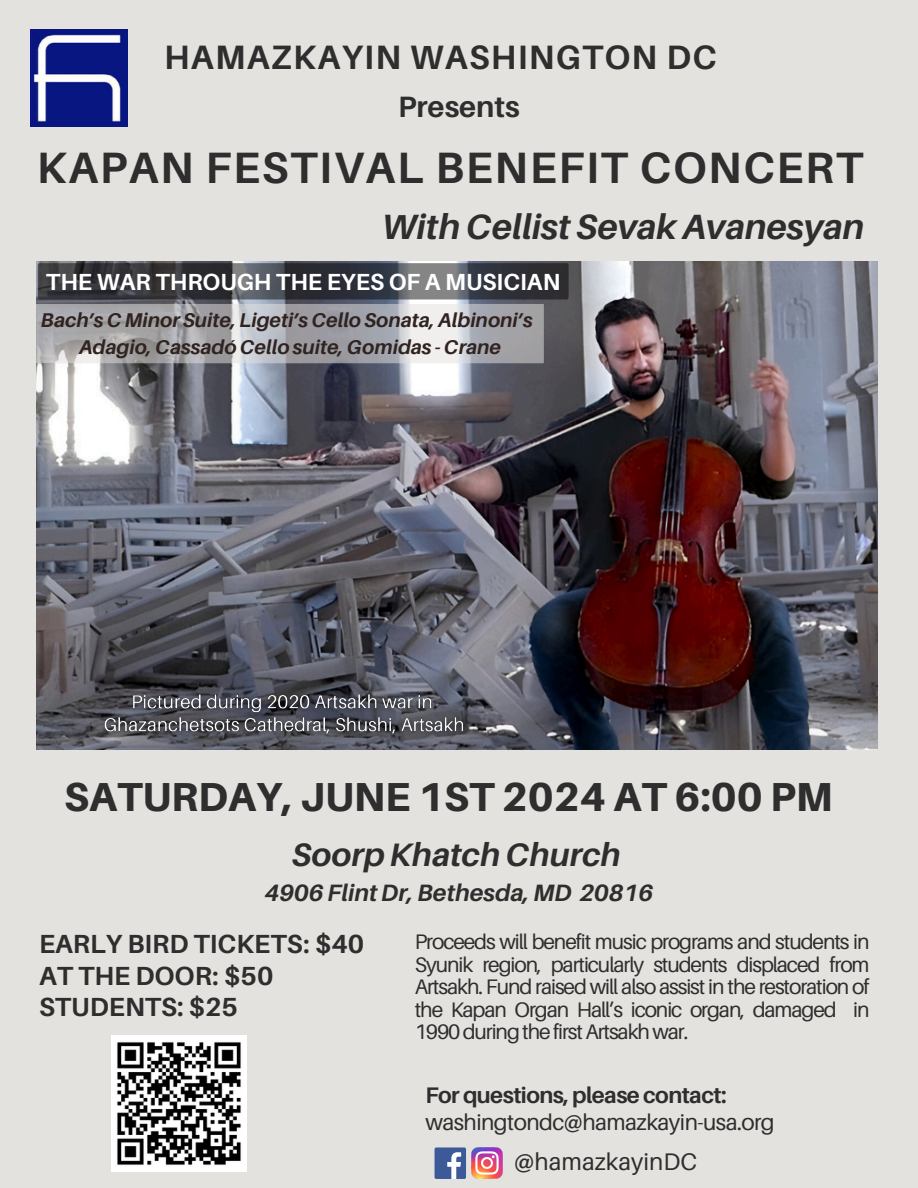
<style>
.page{position:relative;width:918px;height:1188px;background:#e4e2df}
.page>*{position:absolute;margin:0;border:0;box-sizing:border-box;transform-origin:0 0}
.t1{font:700 43.95px "Aileron";letter-spacing:.04em;color:#2e2e2e}
.t2{font:800 40.5px "Aileron";color:#2e2e2e}
.t3{font:italic 700 35.1px "Aileron";color:#2e2e2e}
.t4{font:700 33.9px "Aileron";letter-spacing:.04em;color:#2e2e2e}
.t5{font:italic 700 32.55px "Aileron";color:#2e2e2e}
.t6{font:700 29.4px "Aileron";color:#2e2e2e}
.t7{font:700 26.25px/31.5px "Aileron";color:#2e2e2e}
.t8{font:24px "Aileron";color:#2e2e2e}
.t9{font:italic 700 23.7px "Aileron";color:#2e2e2e}
.t10{font:700 23.25px "Aileron";color:#fff}
.t11{font:22.5px "Aileron";letter-spacing:-.025em;color:#2e2e2e}
.t12{font:700 22.5px "Aileron";letter-spacing:-.025em;color:#2e2e2e}
.t13{font:21px/22.5px "Aileron";letter-spacing:-.05em;color:#2e2e2e;text-align:justify}
.t14{font:italic 700 19.95px "Aileron";color:#302320}
.s1{font-family:"Noto Sans Armenian"}
</style>
<div class="page">
<img style="left:37px;top:261px;width:840px;height:489px">
<img style="left:31px;top:30px;width:97px;height:97px">
<div style="left:435px;top:1147px;width:31px;height:32px;background:#3d5a98;border-radius:2px"></div>
<svg style="left:447px;top:1152px;width:14px;height:27px"></svg>
<img style="left:471px;top:1147px;width:32px;height:32px">
<img style="left:112px;top:1036px;width:135px;height:136px">
<img style="left:91px;top:684px;width:382px;height:60px">
<div style="left:38px;top:263px;width:531px;height:37px;background:#000;border-radius:2px;opacity:.48"></div>
<div style="left:33px;top:304px;width:511px;height:59px;background:#e4e2df;opacity:.53"></div>
<h5 class="t4" style="left:164px;top:36px;width:554px">HAMAZKAYIN WASHINGTON DC</h5>
<p class="t6" style="left:398px;top:89px;width:123px">Presents</p>
<h1 class="t1" style="left:37px;top:140px;width:828px">KAPAN FESTIVAL BENEFIT CONCERT</h1>
<h3 class="t3" style="left:382px;top:205px;width:484px">With Cellist Sevak Avanesyan</h3>
<p class="t10" style="left:46px;top:267px;width:516px">THE WAR THROUGH THE EYES OF A MUSICIAN</p>
<p class="t14" style="left:41px;top:307px;width:493px">Bach’s C Minor Suite, Ligeti’s Cello Sonata, Albinoni’s</p>
<p class="t14" style="left:79px;top:334px;width:424px">Adagio, Cassadó Cello suite, Gomidas - Crane</p>
<p class="t2" style="left:64px;top:772px;width:770px">SATURDAY, JUNE 1ST 2024 AT 6:00 PM</p>
<p class="t5" style="left:292px;top:834px;width:330px">Soorp Khatch Church</p>
<p class="t9" style="left:265px;top:878px;width:390px">4906 Flint Dr, Bethesda, MD 20816</p>
<p class="t7" style="left:39px;top:928px;width:327px">EARLY BIRD TICKETS<span class="s1">։</span> $40<br>AT THE DOOR<span class="s1">։</span> $50<br>STUDENTS: $25</p>
<p class="t13" style="left:415px;top:930px;width:456px">Proceeds will benefit music programs and students in Syunik region, particularly students displaced from Artsakh. Fund raised will also assist in the restoration of the Kapan Organ Hall’s iconic organ, damaged in 1990 during the first Artsakh war.</p>
<h1 class="t12" style="left:425px;top:1081px;width:303px">For questions, please contact:</h1>
<h6 class="t11" style="left:425px;top:1108px;width:351px">washingtondc@hamazkayin-usa.org</h6>
<p class="t8" style="left:514px;top:1147px;width:185px">@hamazkayinDC</p>
</div>
